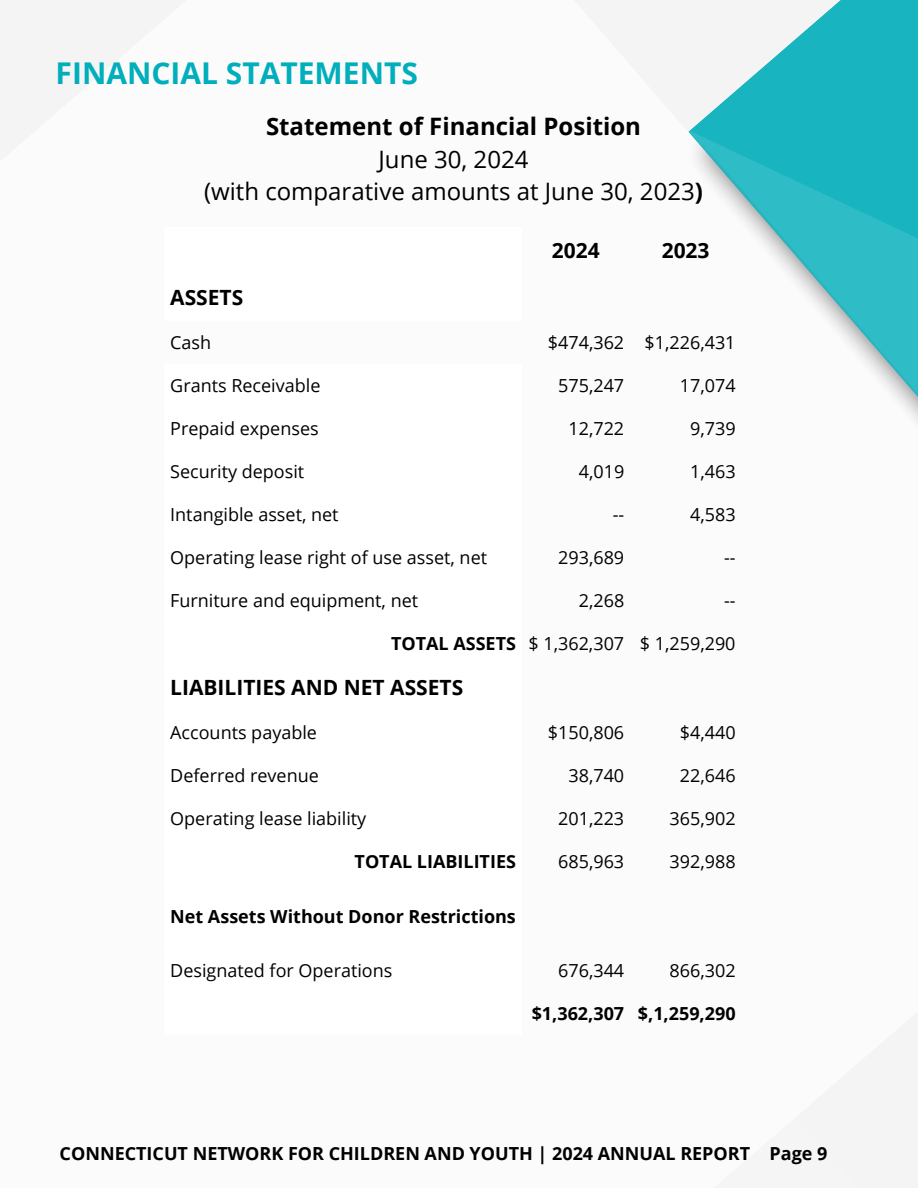
<style>
.page{position:relative;width:918px;height:1188px;background:#fff}
.page>*{position:absolute;margin:0;border:0;box-sizing:border-box;transform-origin:0 0}
.t1{font:700 30px "Open Sans";color:#00aebc}
.t2{font:24px/32.7px "Open Sans";color:#000;text-align:center}
.t3{font:700 21px "Open Sans";color:#000}
.t4{font:18px "Open Sans";color:#000}
.t5{font:700 18px "Open Sans";color:#000}
.s1{font-weight:700}
</style>
<div class="page">
<svg style="left:0;top:0;width:688px;height:161px"></svg>
<img style="left:672px;top:132px;width:15px;height:29px">
<svg style="left:688px;top:0;width:230px;height:1188px"></svg>
<svg style="left:687px;top:130px;width:231px;height:390px"></svg>
<p class="t1" style="left:56px;top:52px;width:364px">FINANCIAL STATEMENTS</p>
<p class="t2" style="left:204px;top:110px;width:500px"><span class="s1">Statement of Financial Position<br></span>June 30, 2024<br>(with comparative amounts at June 30, 2023<span class="s1">)</span></p>
<p class="t3" style="left:552px;top:235px;width:49px">2024</p>
<h1 class="t3" style="left:662px;top:235px;width:49px">2023</h1>
<h2 class="t3" style="left:170px;top:282px;width:75px">ASSETS</h2>
<p class="t4" style="left:170px;top:330px;width:42px">Cash</p>
<p class="t4" style="left:548px;top:330px;width:78px">$474,362</p>
<p class="t4" style="left:645px;top:330px;width:93px">$1,226,431</p>
<p class="t4" style="left:170px;top:373px;width:152px">Grants Receivable</p>
<p class="t4" style="left:558px;top:373px;width:68px">575,247</p>
<p class="t4" style="left:680px;top:373px;width:57px">17,074</p>
<p class="t4" style="left:170px;top:416px;width:150px">Prepaid expenses</p>
<p class="t4" style="left:568px;top:416px;width:57px">12,722</p>
<p class="t4" style="left:690px;top:416px;width:47px">9,739</p>
<p class="t4" style="left:170px;top:459px;width:135px">Security deposit</p>
<p class="t4" style="left:579px;top:459px;width:47px">4,019</p>
<p class="t4" style="left:690px;top:459px;width:47px">1,463</p>
<p class="t4" style="left:170px;top:502px;width:170px">Intangible asset, net</p>
<p class="t4" style="left:613px;top:502px;width:13px">--</p>
<p class="t4" style="left:690px;top:502px;width:47px">4,583</p>
<p class="t4" style="left:170px;top:545px;width:318px">Operating lease right of use asset, net</p>
<p class="t4" style="left:558px;top:545px;width:68px">293,689</p>
<p class="t4" style="left:724px;top:545px;width:13px">--</p>
<p class="t4" style="left:170px;top:588px;width:249px">Furniture and equipment, net</p>
<p class="t4" style="left:579px;top:588px;width:47px">2,268</p>
<p class="t4" style="left:724px;top:588px;width:13px">--</p>
<p class="t5" style="left:391px;top:631px;width:126px">TOTAL ASSETS</p>
<p class="t4" style="left:529px;top:631px;width:97px">$ 1,362,307</p>
<p class="t4" style="left:640px;top:631px;width:97px">$ 1,259,290</p>
<p class="t3" style="left:170px;top:673px;width:295px">LIABILITIES AND NET ASSETS</p>
<p class="t4" style="left:170px;top:720px;width:148px">Accounts payable</p>
<p class="t4" style="left:548px;top:720px;width:78px">$150,806</p>
<p class="t4" style="left:680px;top:720px;width:57px">$4,440</p>
<p class="t4" style="left:170px;top:763px;width:150px">Deferred revenue</p>
<p class="t4" style="left:568px;top:763px;width:57px">38,740</p>
<p class="t4" style="left:680px;top:763px;width:57px">22,646</p>
<p class="t4" style="left:170px;top:806px;width:198px">Operating lease liability</p>
<p class="t4" style="left:558px;top:806px;width:68px">201,223</p>
<p class="t4" style="left:670px;top:806px;width:68px">365,902</p>
<p class="t5" style="left:355px;top:849px;width:163px">TOTAL LIABILITIES</p>
<p class="t4" style="left:558px;top:849px;width:68px">685,963</p>
<p class="t4" style="left:670px;top:849px;width:68px">392,988</p>
<p class="t5" style="left:170px;top:904px;width:347px">Net Assets Without Donor Restrictions</p>
<p class="t4" style="left:170px;top:957px;width:224px">Designated for Operations</p>
<p class="t4" style="left:558px;top:957px;width:68px">676,344</p>
<p class="t4" style="left:670px;top:957px;width:68px">866,302</p>
<p class="t5" style="left:532px;top:1000px;width:94px">$1,362,307</p>
<p class="t5" style="left:638px;top:1000px;width:99px">$,1,259,290</p>
<p class="t5" style="left:60px;top:1141px;width:769px">CONNECTICUT NETWORK FOR CHILDREN AND YOUTH | 2024 ANNUAL REPORT Page 9</p>
</div>
